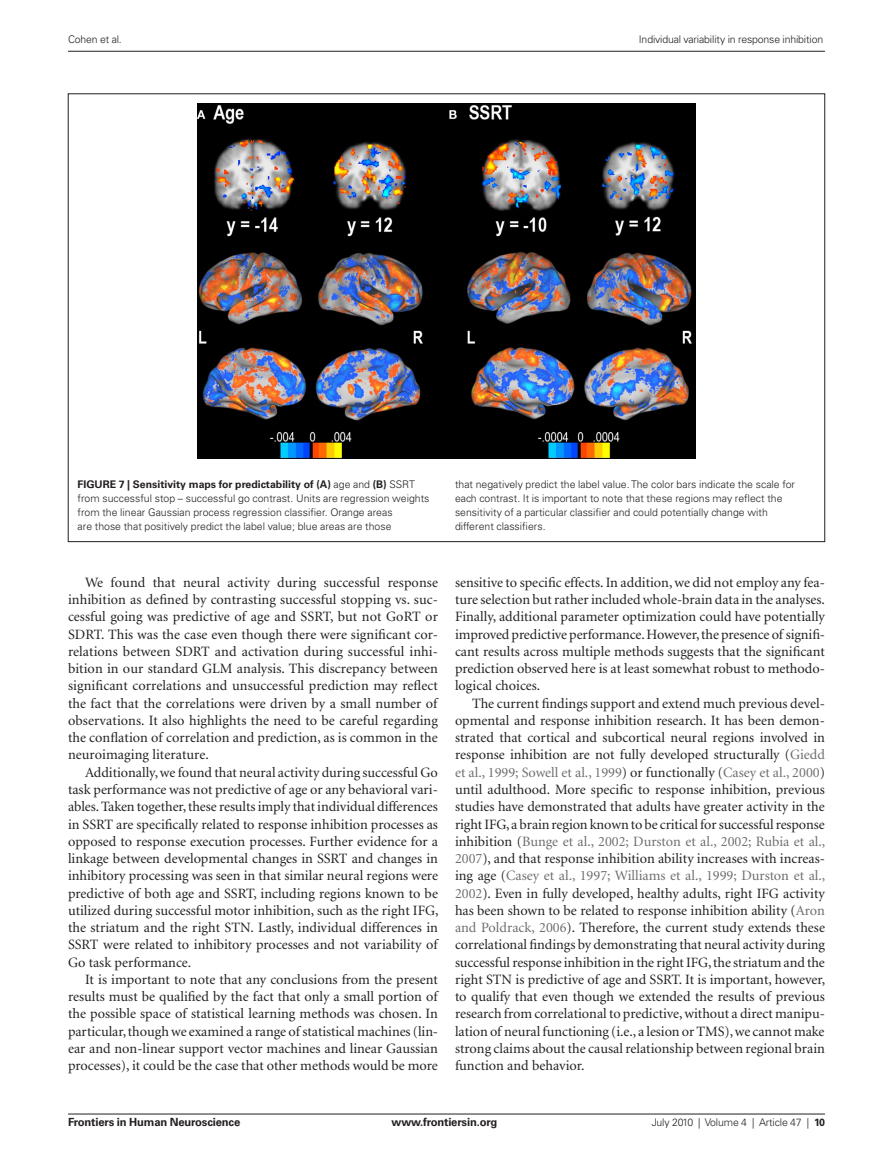
<style>
.page{position:relative;width:893px;height:1170px;background:#fff}
.page>*{position:absolute;margin:0;border:0;box-sizing:border-box;transform-origin:0 0}
.ART_tx{font:14.25px/17.2px "Minion";color:#231f20;text-align:justify}
.t1{font:700 11.25px "Univers";letter-spacing:-.015em;color:#231f20}
.FIGURE_tx{font:300 10.5px/14.2px "Univers";color:#231f20}
.s1{font-weight:700}
.s2{color:#6c6d70}
</style>
<div class="page">
<hr style="left:68px;top:1113px;width:757px;height:1px;background:#231f20">
<hr style="left:68px;top:51px;width:757px;height:1px;background:#231f20">
<img style="left:197px;top:103px;width:499px;height:355px">
<p class="FIGURE_tx" style="left:68px;top:32px;width:55px">Cohen et al.</p>
<p class="FIGURE_tx" style="left:639px;top:32px;width:186px">Individual variability in response inhibition</p>
<p class="FIGURE_tx" style="left:78px;top:476px;width:353px"><span class="s1">Figure 7 | Sensitivity maps for predictability of (A)</span> age and <span class="s1">(B)</span> SSRT from successful stop – successful go contrast. Units are regression weights from the linear Gaussian process regression classifier. Orange areas<br>are those that positively predict the label value; blue areas are those</p>
<p class="FIGURE_tx" style="left:455px;top:476px;width:342px">that negatively predict the label value. The color bars indicate the scale for each contrast. It is important to note that these regions may reflect the sensitivity of a particular classifier and could potentially change with different classifiers.</p>
<p class="ART_tx" style="left:68px;top:574px;width:371px;text-indent:17px">We found that neural activity during successful response inhibition as defined by contrasting successful stopping vs. suc&shy;cessful going was predictive of age and SSRT, but not GoRT or SDRT. This was the case even though there were significant cor&shy;relations between SDRT and activation during successful inhi&shy;bition in our standard GLM analysis. This discrepancy between significant correlations and unsuccessful prediction may reflect the fact that the correlations were driven by a small number of observations. It also highlights the need to be careful regarding the conflation of correlation and prediction, as is common in the neuroimaging literature.</p>
<p class="ART_tx" style="left:68px;top:764px;width:372px;text-indent:17px">Additionally, we found that neural activity during successful Go task performance was not predictive of age or any behavioral vari&shy;ables. Taken together, these results imply that individual differences in SSRT are specifically related to response inhibition processes as opposed to response execution processes. Further evidence for a linkage between developmental changes in SSRT and changes in inhibitory processing was seen in that similar neural regions were predictive of both age and SSRT, including regions known to be utilized during successful motor inhibition, such as the right IFG, the striatum and the right STN. Lastly, individual differences in SSRT were related to inhibitory processes and not variability of Go task performance.</p>
<p class="ART_tx" style="left:68px;top:971px;width:371px;text-indent:17px">It is important to note that any conclusions from the present results must be qualified by the fact that only a small portion of the possible space of statistical learning methods was chosen. In particular, though we examined a range of statistical machines (lin&shy;ear and non-linear support vector machines and linear Gaussian processes), it could be the case that other methods would be more</p>
<p class="ART_tx" style="left:455px;top:574px;width:372px">sensitive to specific effects. In addition, we did not employ any fea&shy;ture selection but rather included whole-brain data in the analyses.<br>Finally, additional parameter optimization could have potentially improved predictive performance. However, the presence of signifi&shy;cant results across multiple methods suggests that the significant prediction observed here is at least somewhat robust to methodo&shy;logical choices.</p>
<p class="ART_tx" style="left:455px;top:695px;width:372px;text-indent:17px">The current findings support and extend much previous devel&shy;opmental and response inhibition research. It has been demon&shy;strated that cortical and subcortical neural regions involved in response inhibition are not fully developed structurally (<span class="s2">Giedd et al., 1999; Sowell et al., 1999</span>) or functionally (<span class="s2">Casey et al., 2000</span>) until adulthood. More specific to response inhibition, previous studies have demonstrated that adults have greater activity in the right IFG, a brain region known to be critical for successful response inhibition (<span class="s2">Bunge et al., 2002; Durston et al., 2002; Rubia et al., 2007</span>), and that response inhibition ability increases with increas&shy;ing age (<span class="s2">Casey et al., 1997; Williams et al., 1999; Durston et al., 2002</span>). Even in fully developed, healthy adults, right IFG activity has been shown to be related to response inhibition ability (<span class="s2">Aron and Poldrack, 2006</span>). Therefore, the current study extends these correlational findings by demonstrating that neural activity during successful response inhibition in the right IFG, the striatum and the right STN is predictive of age and SSRT. It is important, however, to qualify that even though we extended the results of previous research from correlational to predictive, without a direct manipu&shy;lation of neural functioning (i.e., a lesion or TMS), we cannot make strong claims about the causal relationship between regional brain function and behavior.</p>
<p class="t1" style="left:68px;top:1115px;width:174px">Frontiers in Human Neuroscience</p>
<p class="t1" style="left:392px;top:1115px;width:107px">www.frontiersin.org</p>
<p class="FIGURE_tx" style="left:652px;top:1115px;width:175px">July 2010 | Volume 4 | Article 47 | <span class="s1">10</span></p>
</div>
